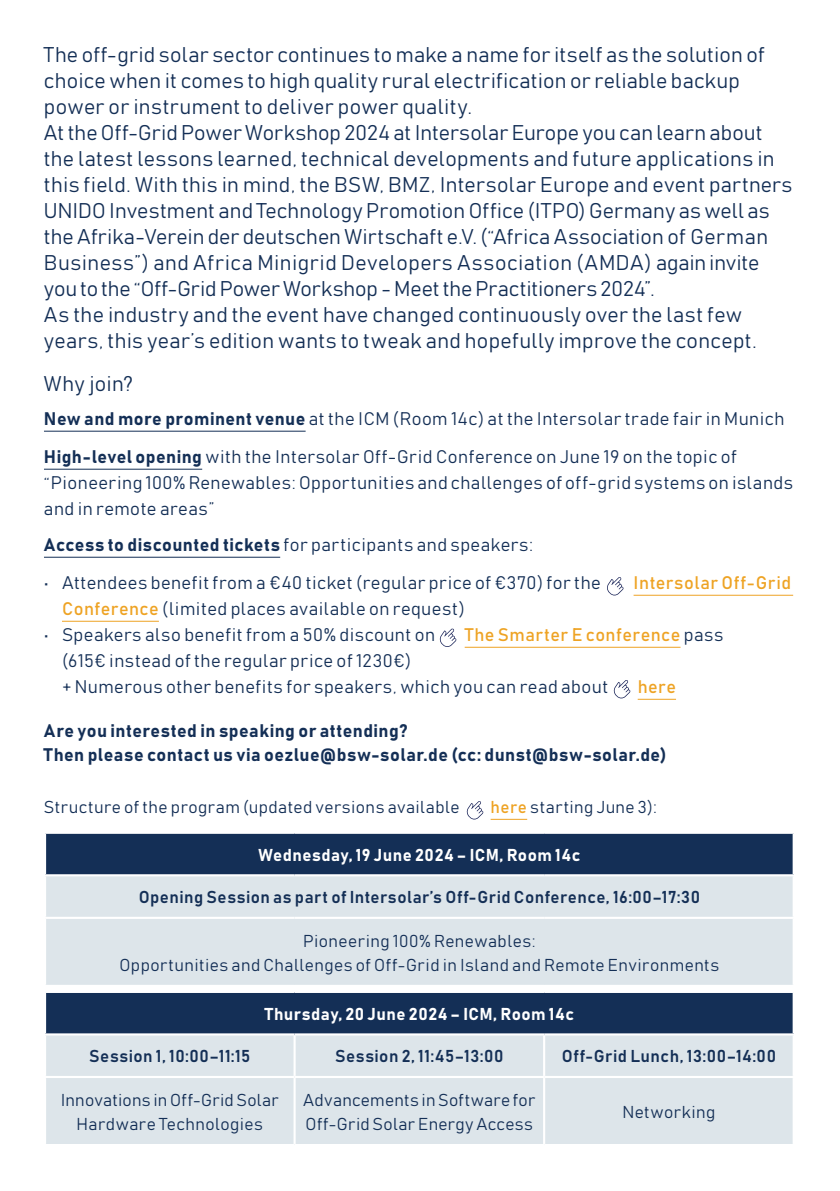
<style>
.page{position:relative;width:840px;height:1191px;background:#fff}
.page>*{position:absolute;margin:0;border:0;box-sizing:border-box;transform-origin:0 0}
.t1{font:21px/26px "Bahnschrift";letter-spacing:.01em;color:#142f56}
.t2{font:18px/26px "Bahnschrift";letter-spacing:.025em;color:#142f56}
.t3{font:18px "Bahnschrift";letter-spacing:.025em;color:#eea324}
.t4{font:17px/24px "Bahnschrift";letter-spacing:.03em;color:#142f56;text-align:center}
.t5{font:17px "Bahnschrift";letter-spacing:.03em;color:#fff}
.s1{color:#eea324}
.s2{color:#142f56}
</style>
<div class="page">
<hr style="left:44px;top:431px;width:261px;height:1px;background:#142f56">
<hr style="left:44px;top:469px;width:158px;height:1px;background:#142f56">
<hr style="left:44px;top:557px;width:236px;height:1px;background:#142f56">
<hr style="left:633px;top:595px;width:159px;height:1px;background:#eea324">
<hr style="left:62px;top:621px;width:97px;height:1px;background:#eea324">
<hr style="left:464px;top:647px;width:216px;height:1px;background:#eea324">
<hr style="left:637px;top:699px;width:38px;height:1px;background:#eea324">
<hr style="left:490px;top:819px;width:37px;height:1px;background:#eea324">
<svg style="left:607px;top:577px;width:16px;height:18px"></svg>
<svg style="left:439px;top:628px;width:17px;height:19px"></svg>
<svg style="left:613px;top:680px;width:17px;height:18px"></svg>
<svg style="left:466px;top:801px;width:17px;height:18px"></svg>
<div style="left:45px;top:832px;width:748px;height:43px;background:#142f56"></div>
<div style="left:46px;top:876px;width:746px;height:268px;background:#dde5ea"></div>
<div style="left:45px;top:986px;width:748px;height:6px;background:#fff"></div>
<div style="left:45px;top:992px;width:748px;height:42px;background:#142f56"></div>
<hr style="left:44px;top:831px;width:250px;height:3px;background:#fff">
<hr style="left:44px;top:834px;width:2px;height:40px;background:#fff">
<hr style="left:294px;top:831px;width:250px;height:3px;background:#fff">
<hr style="left:544px;top:831px;width:250px;height:3px;background:#fff">
<hr style="left:792px;top:834px;width:2px;height:40px;background:#fff">
<hr style="left:44px;top:874px;width:250px;height:2px;background:#fff">
<hr style="left:294px;top:874px;width:250px;height:2px;background:#fff">
<hr style="left:544px;top:874px;width:250px;height:2px;background:#fff">
<hr style="left:44px;top:916px;width:250px;height:3px;background:#fff">
<hr style="left:294px;top:916px;width:250px;height:3px;background:#fff">
<hr style="left:544px;top:916px;width:250px;height:3px;background:#fff">
<hr style="left:44px;top:984px;width:250px;height:3px;background:#fff">
<hr style="left:294px;top:984px;width:250px;height:3px;background:#fff">
<hr style="left:544px;top:984px;width:250px;height:3px;background:#fff">
<hr style="left:293px;top:1035px;width:2px;height:41px;background:#fff">
<hr style="left:542px;top:1035px;width:3px;height:41px;background:#fff">
<hr style="left:44px;top:1076px;width:250px;height:2px;background:#fff">
<hr style="left:294px;top:1076px;width:250px;height:2px;background:#fff">
<hr style="left:293px;top:1078px;width:2px;height:66px;background:#fff">
<hr style="left:544px;top:1076px;width:250px;height:2px;background:#fff">
<hr style="left:542px;top:1078px;width:3px;height:66px;background:#fff">
<hr style="left:44px;top:990px;width:250px;height:3px;background:#fff">
<hr style="left:44px;top:993px;width:2px;height:40px;background:#fff">
<hr style="left:294px;top:990px;width:250px;height:3px;background:#fff">
<hr style="left:544px;top:990px;width:250px;height:3px;background:#fff">
<hr style="left:792px;top:993px;width:2px;height:40px;background:#fff">
<hr style="left:44px;top:1033px;width:250px;height:2px;background:#fff">
<hr style="left:294px;top:1033px;width:250px;height:2px;background:#fff">
<hr style="left:544px;top:1033px;width:250px;height:2px;background:#fff">
<p class="t1" style="left:44px;top:41px;width:749px">The off-grid solar sector continues to make a name for itself as the solution of choice when it comes to high quality rural electrification or reliable backup power or instrument to deliver power quality.<br>At the Off-Grid Power Workshop 2024 at Intersolar Europe you can learn about the latest lessons learned, technical developments and future applications in this field. With this in mind, the BSW, BMZ, Intersolar Europe and event partners UNIDO Investment and Technology Promotion Office (ITPO) Germany as well as the Afrika-Verein der deutschen Wirtschaft e.V. (“Africa Association of German Business”) and Africa Minigrid Developers Association (AMDA) again invite you to the “Off-Grid Power Workshop - Meet the Practitioners 2024”.<br>As the industry and the event have changed continuously over the last few years, this year’s edition wants to tweak and hopefully improve the concept.</p>
<p class="t1" style="left:44px;top:370px;width:90px">Why join?</p>
<p class="t2" style="left:44px;top:399px;width:741px;line-height:38px">New and more prominent venue at the ICM (Room 14c) at the Intersolar trade fair in Munich<br>High-level opening with the Intersolar Off-Grid Conference on June 19 on the topic of</p>
<p class="t2" style="left:44px;top:469px;width:750px">“Pioneering 100% Renewables: Opportunities and challenges of off-grid systems on islands and in remote areas”</p>
<p class="t2" style="left:44px;top:531px;width:490px">Access to discounted tickets for participants and speakers:</p>
<p class="t2" style="left:44px;top:569px;width:558px">• Attendees benefit from a €40 ticket (regular price of €370) for the</p>
<p class="t3" style="left:633px;top:571px;width:159px">Intersolar Off-Grid</p>
<p class="t2" style="left:62px;top:595px;width:404px"><span class="s1">Conference</span> (limited places available on request)</p>
<p class="t2" style="left:44px;top:621px;width:392px">• Speakers also benefit from a 50% discount on</p>
<p class="t3" style="left:464px;top:623px;width:260px">The Smarter E conference <span class="s2">pass</span></p>
<p class="t2" style="left:62px;top:647px;width:547px">(615€ instead of the regular price of 1230€)<br>+ Numerous other benefits for speakers, which you can read about</p>
<p class="t3" style="left:637px;top:675px;width:40px">here</p>
<p class="t2" style="left:44px;top:718px;width:623px;line-height:24px">Are you interested in speaking or attending?<br>Then please contact us via oezlue@bsw-solar.de (cc: dunst@bsw-solar.de)</p>
<p class="t4" style="left:44px;top:795px;width:417px">Structure of the program (updated versions available</p>
<p class="t4" style="left:490px;top:795px;width:168px"><span class="s1">here</span> starting June 3):</p>
<p class="t5" style="left:258px;top:844px;width:323px">Wednesday, 19 June 2024 – ICM, Room 14c</p>
<p class="t4" style="left:139px;top:885px;width:562px">Opening Session as part of Intersolar’s Off-Grid Conference, 16:00–17:30</p>
<p class="t4" style="left:119px;top:928px;width:601px">Pioneering 100% Renewables:<br>Opportunities and Challenges of Off-Grid in Island and Remote Environments</p>
<p class="t5" style="left:265px;top:1003px;width:310px">Thursday, 20 June 2024 – ICM, Room 14c</p>
<p class="t4" style="left:89px;top:1044px;width:163px">Session 1, 10:00–11:15</p>
<p class="t4" style="left:335px;top:1044px;width:170px">Session 2, 11:45–13:00</p>
<p class="t4" style="left:561px;top:1044px;width:216px">Off-Grid Lunch, 13:00–14:00</p>
<p class="t4" style="left:61px;top:1087px;width:219px">Innovations in Off-Grid Solar<br>Hardware Technologies</p>
<p class="t4" style="left:303px;top:1087px;width:233px;text-align:left">Advancements in Software for<br>Off-Grid Solar Energy Access</p>
<p class="t4" style="left:622px;top:1099px;width:95px">Networking</p>
</div>
